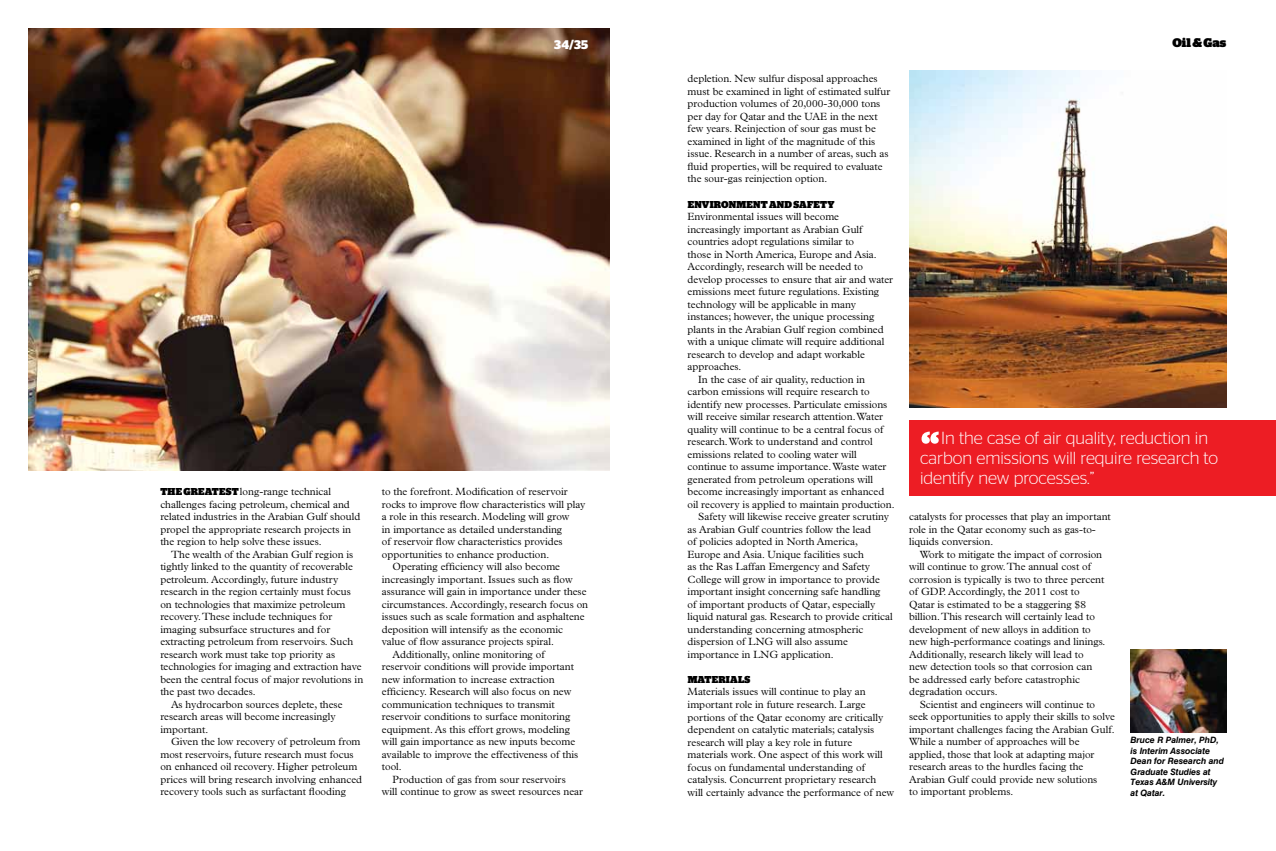
<style>
.page{position:relative;width:1276px;height:851px;background:#fff}
.page>*{position:absolute;margin:0;border:0;box-sizing:border-box;transform-origin:0 0}
.t1{font:300 17.5px/20px "Stag Sans";color:#fff}
.t2{font:900 12.5px "Stag";color:#000}
.t3{font:700 12.5px "Stag Sans";color:#fff}
.t4{font:300 10.5px/12.5px "Plantin Std";color:#000}
.t5{font:900 10px "Stag";letter-spacing:.02em;color:#000}
.t6{font:italic 700 8.75px/10.5px "Swiss 721 BT";letter-spacing:-.01em;color:#000}
.s1{font-family:"Stag";font-weight:900;font-size:10px}
</style>
<div class="page">
<img style="left:1130px;top:649px;width:96px;height:83px">
<div style="left:909px;top:420px;width:367px;height:75px;background:#ed1d24"></div>
<svg style="left:921px;top:431px;width:17px;height:12px"></svg>
<img style="left:28px;top:28px;width:581px;height:442px">
<img style="left:909px;top:71px;width:317px;height:337px">
<p class="t3" style="left:554px;top:37px;width:36px">34/35</p>
<p class="t4" style="left:160px;top:485px;width:201px"><span class="s1">THE GREATEST</span> long-range technical challenges facing petroleum, chemical and related industries in the Arabian Gulf should propel the appropriate research projects in the region to help solve these issues.</p>
<p class="t4" style="left:171px;top:548px;width:184px">The wealth of the Arabian Gulf region is</p>
<p class="t4" style="left:160px;top:560px;width:194px">tightly linked to the quantity of recoverable</p>
<p class="t4" style="left:160px;top:573px;width:180px">petroleum. Accordingly, future industry</p>
<p class="t4" style="left:160px;top:585px;width:192px">research in the region certainly must focus</p>
<p class="t4" style="left:160px;top:598px;width:187px">on technologies that maximize petroleum</p>
<p class="t4" style="left:160px;top:610px;width:173px">recovery. These include techniques for</p>
<p class="t4" style="left:160px;top:623px;width:171px">imaging subsurface structures and for</p>
<p class="t4" style="left:160px;top:635px;width:194px">extracting petroleum from reservoirs. Such</p>
<p class="t4" style="left:160px;top:648px;width:176px">research work must take top priority as</p>
<p class="t4" style="left:160px;top:660px;width:203px">technologies for imaging and extraction have</p>
<p class="t4" style="left:160px;top:673px;width:204px">been the central focus of major revolutions in</p>
<p class="t4" style="left:160px;top:685px;width:97px">the past two decades.</p>
<p class="t4" style="left:171px;top:698px;width:173px">As hydrocarbon sources deplete, these</p>
<p class="t4" style="left:160px;top:710px;width:177px">research areas will become increasingly</p>
<p class="t4" style="left:160px;top:723px;width:49px">important.</p>
<p class="t4" style="left:171px;top:735px;width:191px">Given the low recovery of petroleum from</p>
<p class="t4" style="left:160px;top:748px;width:195px">most reservoirs, future research must focus</p>
<p class="t4" style="left:160px;top:760px;width:198px">on enhanced oil recovery. Higher petroleum</p>
<p class="t4" style="left:160px;top:773px;width:203px">prices will bring research involving enhanced</p>
<p class="t4" style="left:160px;top:785px;width:187px">recovery tools such as surfactant flooding</p>
<p class="t4" style="left:382px;top:485px;width:187px">to the forefront. Modification of reservoir</p>
<p class="t4" style="left:382px;top:498px;width:205px">rocks to improve flow characteristics will play</p>
<p class="t4" style="left:382px;top:510px;width:189px">a role in this research. Modeling will grow</p>
<p class="t4" style="left:382px;top:523px;width:182px">in importance as detailed understanding</p>
<p class="t4" style="left:382px;top:535px;width:182px">of reservoir flow characteristics provides</p>
<p class="t4" style="left:382px;top:548px;width:169px">opportunities to enhance production.</p>
<p class="t4" style="left:392px;top:560px;width:169px">Operating efficiency will also become</p>
<p class="t4" style="left:382px;top:573px;width:192px">increasingly important. Issues such as flow</p>
<p class="t4" style="left:382px;top:585px;width:206px">assurance will gain in importance under these</p>
<p class="t4" style="left:382px;top:598px;width:208px">circumstances. Accordingly, research focus on</p>
<p class="t4" style="left:382px;top:610px;width:204px">issues such as scale formation and asphaltene</p>
<p class="t4" style="left:382px;top:623px;width:183px">deposition will intensify as the economic</p>
<p class="t4" style="left:382px;top:635px;width:173px">value of flow assurance projects spiral.</p>
<p class="t4" style="left:392px;top:648px;width:154px">Additionally, online monitoring of</p>
<p class="t4" style="left:382px;top:660px;width:194px">reservoir conditions will provide important</p>
<p class="t4" style="left:382px;top:673px;width:174px">new information to increase extraction</p>
<p class="t4" style="left:382px;top:685px;width:191px">efficiency. Research will also focus on new</p>
<p class="t4" style="left:382px;top:698px;width:174px">communication techniques to transmit</p>
<p class="t4" style="left:382px;top:710px;width:190px">reservoir conditions to surface monitoring</p>
<p class="t4" style="left:382px;top:723px;width:190px">equipment. As this effort grows, modeling</p>
<p class="t4" style="left:382px;top:735px;width:195px">will gain importance as new inputs become</p>
<p class="t4" style="left:382px;top:748px;width:198px">available to improve the effectiveness of this</p>
<p class="t4" style="left:382px;top:760px;width:21px">tool.</p>
<p class="t4" style="left:392px;top:773px;width:175px">Production of gas from sour reservoirs</p>
<p class="t4" style="left:382px;top:785px;width:203px">will continue to grow as sweet resources near</p>
<p class="t4" style="left:687px;top:73px;width:204px">depletion. New sulfur disposal approaches must be examined in light of estimated sulfur production volumes of 20,000-30,000 tons per day for Qatar and the UAE in the next few years. Reinjection of sour gas must be examined in light of the magnitude of this issue. Research in a number of areas, such as fluid properties, will be required to evaluate the sour-gas reinjection option.</p>
<p class="t5" style="left:687px;top:198px;width:148px">ENVIRONMENT AND SAFETY</p>
<p class="t4" style="left:687px;top:210px;width:153px">Environmental issues will become</p>
<p class="t4" style="left:687px;top:223px;width:177px">increasingly important as Arabian Gulf</p>
<p class="t4" style="left:687px;top:235px;width:168px">countries adopt regulations similar to</p>
<p class="t4" style="left:687px;top:248px;width:191px">those in North America, Europe and Asia.</p>
<p class="t4" style="left:687px;top:260px;width:177px">Accordingly, research will be needed to</p>
<p class="t4" style="left:687px;top:273px;width:207px">develop processes to ensure that air and water</p>
<p class="t4" style="left:687px;top:285px;width:193px">emissions meet future regulations. Existing</p>
<p class="t4" style="left:687px;top:298px;width:170px">technology will be applicable in many</p>
<p class="t4" style="left:687px;top:310px;width:188px">instances; however, the unique processing</p>
<p class="t4" style="left:687px;top:323px;width:197px">plants in the Arabian Gulf region combined</p>
<p class="t4" style="left:687px;top:335px;width:198px">with a unique climate will require additional</p>
<p class="t4" style="left:687px;top:348px;width:179px">research to develop and adapt workable</p>
<p class="t4" style="left:687px;top:360px;width:55px">approaches.</p>
<p class="t4" style="left:698px;top:373px;width:168px">In the case of air quality, reduction in</p>
<p class="t4" style="left:687px;top:385px;width:184px">carbon emissions will require research to</p>
<p class="t4" style="left:687px;top:398px;width:201px">identify new processes. Particulate emissions</p>
<p class="t4" style="left:687px;top:410px;width:197px">will receive similar research attention. Water</p>
<p class="t4" style="left:687px;top:423px;width:197px">quality will continue to be a central focus of</p>
<p class="t4" style="left:687px;top:435px;width:187px">research. Work to understand and control</p>
<p class="t4" style="left:687px;top:448px;width:171px">emissions related to cooling water will</p>
<p class="t4" style="left:687px;top:460px;width:200px">continue to assume importance. Waste water</p>
<p class="t4" style="left:687px;top:473px;width:187px">generated from petroleum operations will</p>
<p class="t4" style="left:687px;top:485px;width:198px">become increasingly important as enhanced</p>
<p class="t4" style="left:687px;top:498px;width:208px">oil recovery is applied to maintain production.</p>
<p class="t4" style="left:698px;top:510px;width:192px">Safety will likewise receive greater scrutiny</p>
<p class="t4" style="left:687px;top:523px;width:185px">as Arabian Gulf countries follow the lead</p>
<p class="t4" style="left:687px;top:535px;width:172px">of policies adopted in North America,</p>
<p class="t4" style="left:687px;top:548px;width:178px">Europe and Asia. Unique facilities such</p>
<p class="t4" style="left:687px;top:560px;width:184px">as the Ras Laffan Emergency and Safety</p>
<p class="t4" style="left:687px;top:573px;width:194px">College will grow in importance to provide</p>
<p class="t4" style="left:687px;top:585px;width:194px">important insight concerning safe handling</p>
<p class="t4" style="left:687px;top:598px;width:189px">of important products of Qatar, especially</p>
<p class="t4" style="left:687px;top:610px;width:207px">liquid natural gas. Research to provide critical</p>
<p class="t4" style="left:687px;top:623px;width:177px">understanding concerning atmospheric</p>
<p class="t4" style="left:687px;top:635px;width:162px">dispersion of LNG will also assume</p>
<p class="t4" style="left:687px;top:648px;width:147px">importance in LNG application.</p>
<p class="t5" style="left:687px;top:673px;width:64px">MATERIALS</p>
<p class="t4" style="left:687px;top:685px;width:208px">Materials issues will continue to play an important role in future research. Large portions of the Qatar economy are critically dependent on catalytic materials; catalysis research will play a key role in future materials work. One aspect of this work will focus on fundamental understanding of catalysis. Concurrent proprietary research will certainly advance the performance of new</p>
<p class="t2" style="left:1172px;top:35px;width:55px">OIL &amp; GAS</p>
<h1 class="t1" style="left:920px;top:427px;width:300px;text-indent:21px">In the case of air quality, reduction in carbon emissions will require research to identify new processes.”</h1>
<p class="t4" style="left:909px;top:510px;width:203px">catalysts for processes that play an important role in the Qatar economy such as gas-to&shy;liquids conversion.</p>
<p class="t4" style="left:909px;top:548px;width:198px;text-indent:11px">Work to mitigate the impact of corrosion will continue to grow. The annual cost of corrosion is typically is two to three percent of GDP. Accordingly, the 2011 cost to Qatar is estimated to be a staggering $8 billion. This research will certainly lead to development of new alloys in addition to new high-performance coatings and linings.<br>Additionally, research likely will lead to<br>new detection tools so that corrosion can<br>be addressed early before catastrophic degradation occurs.</p>
<p class="t4" style="left:909px;top:698px;width:207px;text-indent:11px">Scientist and engineers will continue to seek opportunities to apply their skills to solve important challenges facing the Arabian Gulf.<br>While a number of approaches will be applied, those that look at adapting major research areas to the hurdles facing the Arabian Gulf could provide new solutions<br>to important problems.</p>
<p class="t6" style="left:1130px;top:734px;width:95px">Bruce R Palmer, PhD, is Interim Associate<br>Dean for Research and<br>Graduate Studies at<br>Texas A&amp;M University at Qatar.</p>
</div>
